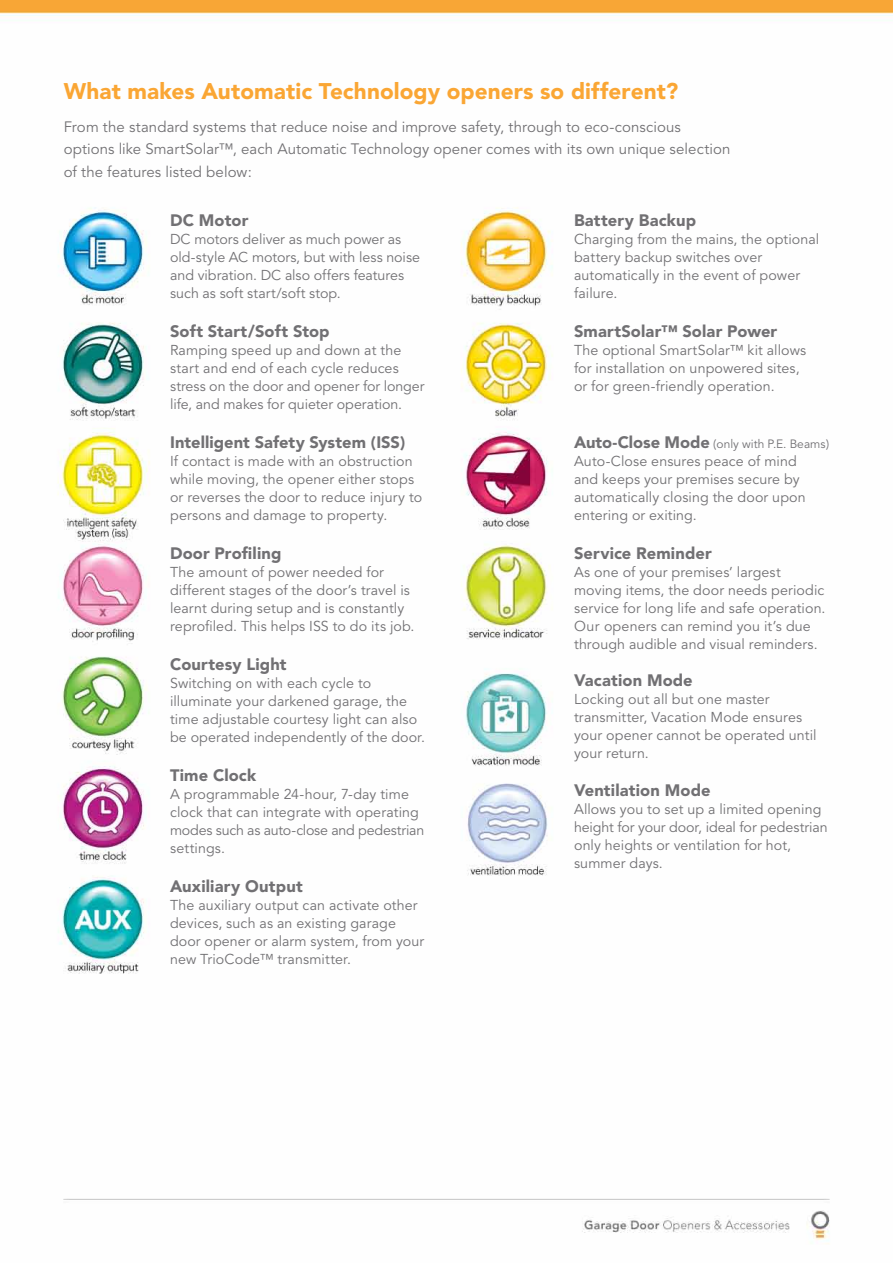
<style>
.page{position:relative;width:893px;height:1263px;background:#fff}
.page>*{position:absolute;margin:0;border:0;box-sizing:border-box;transform-origin:0 0}
.t1{font:900 22.5px "Avenir";letter-spacing:.005em;color:#faa634}
.t2{font:900 16.5px "Avenir";letter-spacing:.01em;color:#717073}
.t3{font:15px/22.5px "Avenir";letter-spacing:.005em;color:#717073}
.t4{font:14.25px/18px "Avenir";letter-spacing:.005em;color:#717073}
.t5{font:12px "Avenir";letter-spacing:.005em;color:#717073}
.s1{font-weight:900;font-size:16.5px}
</style>
<div class="page">
<img style="left:0;top:0;width:893px;height:1244px">
<h1 class="t1" style="left:64px;top:77px;width:616px">What makes Automatic Technology openers so different?</h1>
<p class="t3" style="left:64px;top:116px;width:668px">From the standard systems that reduce noise and improve safety, through to eco-conscious options like SmartSolar™, each Automatic Technology opener comes with its own unique selection of the features listed below:</p>
<p class="t2" style="left:170px;top:210px;width:80px">DC Motor</p>
<p class="t4" style="left:170px;top:230px;width:251px">DC motors deliver as much power as old-style AC motors, but with less noise and vibration. DC also offers features such as soft start/soft stop.</p>
<p class="t2" style="left:170px;top:321px;width:161px">Soft Start/Soft Stop</p>
<p class="t4" style="left:170px;top:341px;width:256px">Ramping speed up and down at the start and end of each cycle reduces stress on the door and opener for longer life, and makes for quieter operation.</p>
<p class="t2" style="left:170px;top:432px;width:237px">Intelligent Safety System (ISS)</p>
<p class="t4" style="left:170px;top:452px;width:254px">If contact is made with an obstruction while moving, the opener either stops or reverses the door to reduce injury to persons and damage to property.</p>
<p class="t2" style="left:170px;top:543px;width:113px">Door Profiling</p>
<p class="t4" style="left:170px;top:563px;width:246px">The amount of power needed for different stages of the door’s travel is learnt during setup and is constantly reprofiled. This helps ISS to do its job.</p>
<p class="t2" style="left:170px;top:654px;width:118px">Courtesy Light</p>
<p class="t4" style="left:170px;top:674px;width:256px">Switching on with each cycle to illuminate your darkened garage, the time adjustable courtesy light can also be operated independently of the door.</p>
<p class="t2" style="left:170px;top:765px;width:88px">Time Clock</p>
<p class="t4" style="left:170px;top:785px;width:256px">A programmable 24-hour, 7-day time clock that can integrate with operating modes such as auto-close and pedestrian settings.</p>
<p class="t2" style="left:170px;top:876px;width:134px">Auxiliary Output</p>
<p class="t4" style="left:170px;top:896px;width:255px">The auxiliary output can activate other devices, such as an existing garage door opener or alarm system, from your new TrioCode™ transmitter.</p>
<p class="t2" style="left:574px;top:210px;width:124px">Battery Backup</p>
<p class="t4" style="left:574px;top:230px;width:247px">Charging from the mains, the optional battery backup switches over automatically in the event of power failure.</p>
<p class="t2" style="left:574px;top:321px;width:205px">SmartSolar™ Solar Power</p>
<p class="t4" style="left:574px;top:341px;width:234px">The optional SmartSolar™ kit allows for installation on unpowered sites, or for green-friendly operation.</p>
<p class="t5" style="left:574px;top:437px;width:257px"><span class="s1">Auto-Close Mode</span> (only with P.E. Beams)</p>
<p class="t4" style="left:574px;top:452px;width:233px">Auto-Close ensures peace of mind and keeps your premises secure by automatically closing the door upon entering or exiting.</p>
<p class="t2" style="left:574px;top:543px;width:139px">Service Reminder</p>
<p class="t4" style="left:574px;top:563px;width:253px">As one of your premises’ largest moving items, the door needs periodic service for long life and safe operation.<br>Our openers can remind you it’s due through audible and visual reminders.</p>
<p class="t2" style="left:574px;top:670px;width:120px">Vacation Mode</p>
<p class="t4" style="left:574px;top:691px;width:244px">Locking out all but one master transmitter, Vacation Mode ensures your opener cannot be operated until your return.</p>
<p class="t2" style="left:574px;top:780px;width:138px">Ventilation Mode</p>
<p class="t4" style="left:574px;top:800px;width:255px">Allows you to set up a limited opening height for your door, ideal for pedestrian only heights or ventilation for hot, summer days.</p>
</div>
